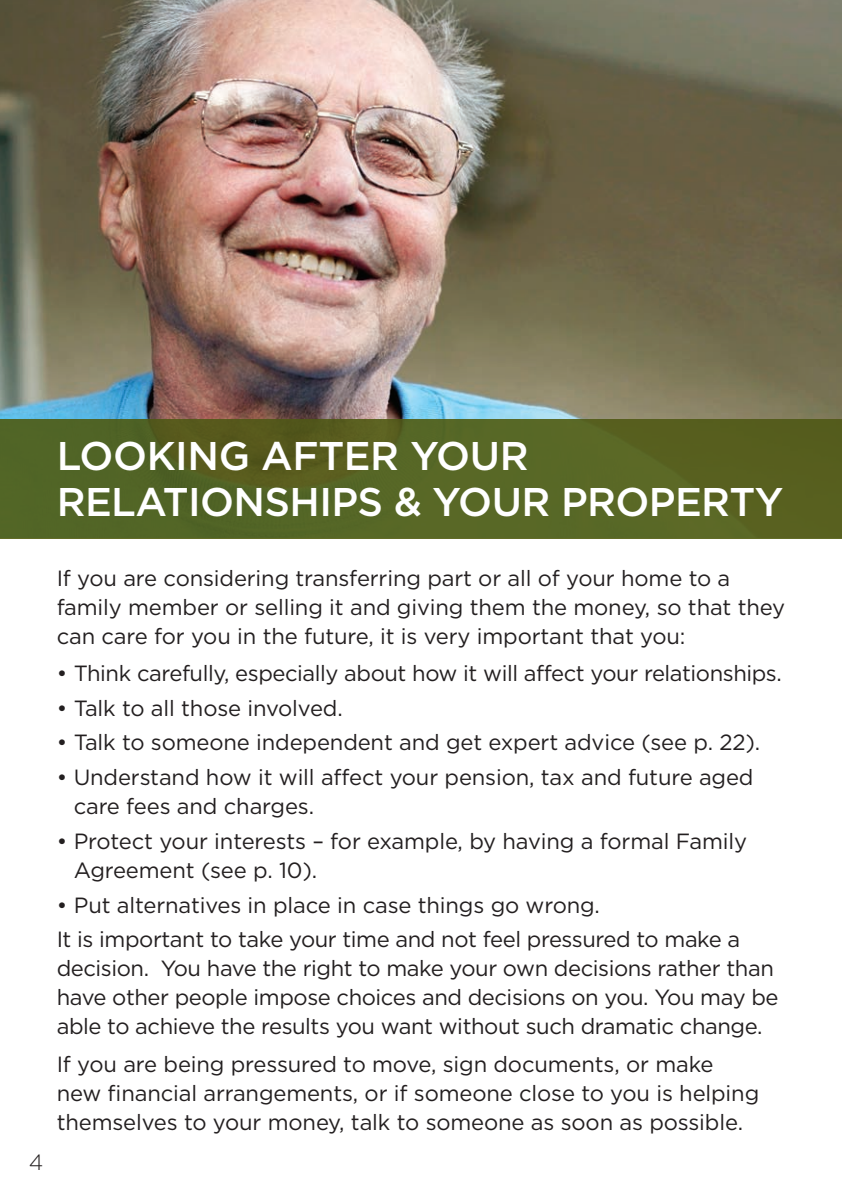
<style>
.page{position:relative;width:842px;height:1191px;background:#fff}
.page>*{position:absolute;margin:0;border:0;box-sizing:border-box;transform-origin:0 0}
.t1{font:500 40px/46px "Gotham";letter-spacing:-.015em;color:#fff}
.body{font:22px/29px "Gotham";letter-spacing:-.015em;color:#231f20}
.body_indent{font:22px/29px "Gotham";letter-spacing:-.005em;color:#231f20}
.body-2{font:300 22px "Gotham";color:#231f20}
</style>
<div class="page">
<img style="left:0;top:0;width:842px;height:420px">
<div style="left:0;top:420px;width:842px;height:119px;background:#576526"></div>
<p class="t1" style="left:57px;top:432px;width:728px">LOOKING AFTER YOUR<br>RELATIONSHIPS &amp; YOUR PROPERTY</p>
<p class="body-2" style="left:29px;top:1150px;width:16px">4</p>
<p class="body" style="left:57px;top:563px;width:730px">If you are considering transferring part or all of your home to a family member or selling it and giving them the money, so that they can care for you in the future, it is very important that you:</p>
<p class="body_indent" style="left:57px;top:658px;width:727px">• Think carefully, especially about how it will affect your relationships.</p>
<p class="body_indent" style="left:57px;top:693px;width:288px">• Talk to all those involved.</p>
<p class="body_indent" style="left:57px;top:727px;width:705px">• Talk to someone independent and get expert advice (see p. 22).</p>
<p class="body_indent" style="left:74px;top:762px;width:681px;text-indent:-17px">• Understand how it will affect your pension, tax and future aged care fees and charges.</p>
<p class="body_indent" style="left:74px;top:826px;width:675px;text-indent:-17px">• Protect your interests – for example, by having a formal Family<br>Agreement (see p. 10).</p>
<p class="body_indent" style="left:57px;top:889px;width:545px">• Put alternatives in place in case things go wrong.</p>
<p class="body" style="left:57px;top:924px;width:723px">It is important to take your time and not feel pressured to make a decision. You have the right to make your own decisions rather than have other people impose choices and decisions on you. You may be able to achieve the results you want without such dramatic change.</p>
<p class="body" style="left:57px;top:1049px;width:704px">If you are being pressured to move, sign documents, or make new financial arrangements, or if someone close to you is helping themselves to your money, talk to someone as soon as possible.</p>
</div>
